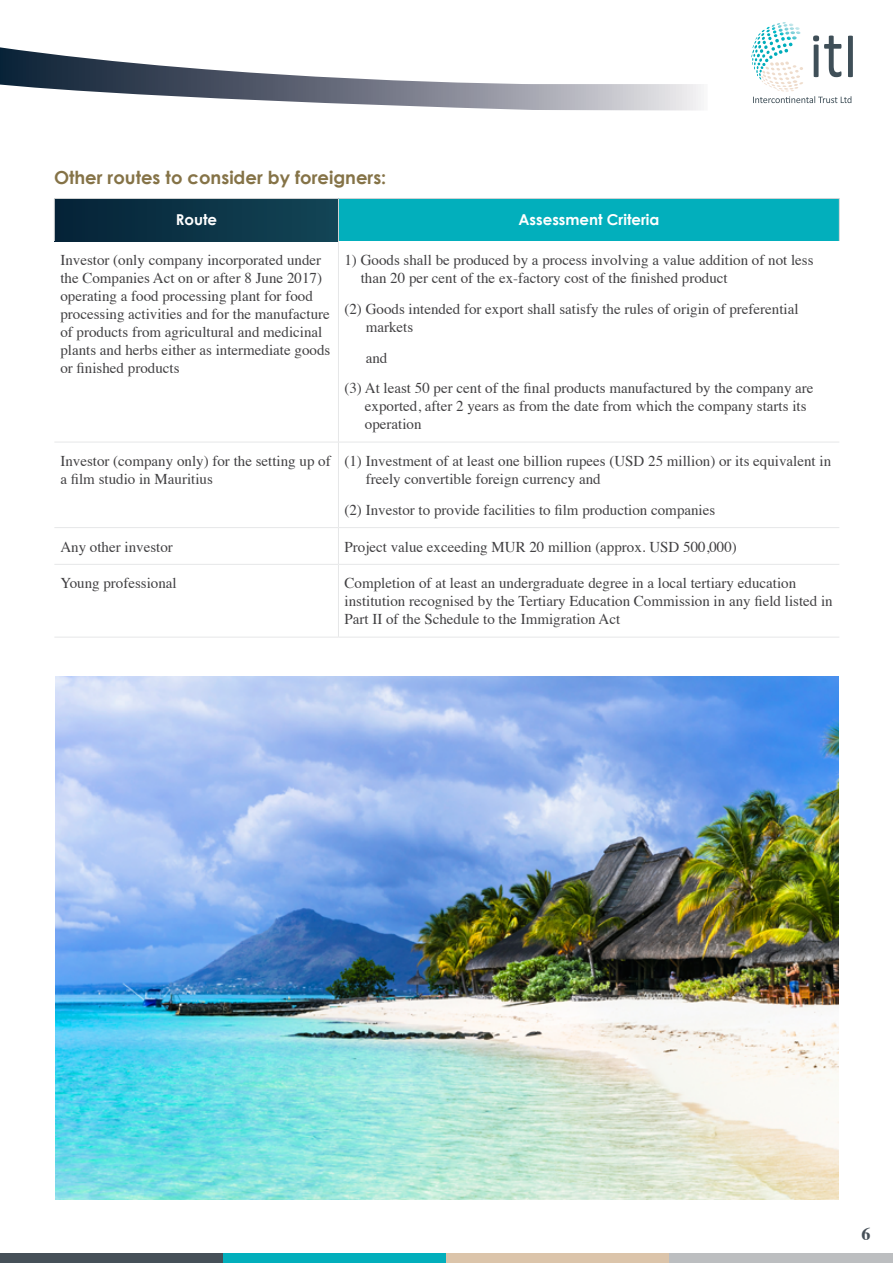
<style>
.page{position:relative;width:893px;height:1263px;background:#fff}
.page>*{position:absolute;margin:0;border:0;box-sizing:border-box;transform-origin:0 0}
.t1{font:700 18px "Century Gothic";color:#857347}
.t2{font:700 18px "Times";color:#465058}
.t3{font:15px/18px "Times";color:#414042}
.t4{font:700 15px "Century Gothic";color:#fff}
</style>
<div class="page">
<svg style="left:751px;top:22px;width:102px;height:81px"></svg>
<svg style="left:0;top:47px;width:701px;height:64px"></svg>
<div style="left:0;top:1254px;width:223px;height:9px;background:#465058"></div>
<div style="left:223px;top:1254px;width:223px;height:9px;background:#02afbc"></div>
<div style="left:446px;top:1254px;width:224px;height:9px;background:#dbc4aa"></div>
<div style="left:670px;top:1254px;width:223px;height:9px;background:#bcbec0"></div>
<div style="left:54px;top:198px;width:284px;height:43px;background:linear-gradient(to right,#052237,#134556)"></div>
<div style="left:338px;top:198px;width:501px;height:43px;background:#02afbc"></div>
<hr style="left:338px;top:198px;width:502px;height:1px;background:#d1d3d4">
<hr style="left:839px;top:199px;width:1px;height:42px;background:#d1d3d4">
<hr style="left:54px;top:198px;width:284px;height:1px;background:#d1d3d4">
<hr style="left:54px;top:199px;width:1px;height:42px;background:#d1d3d4">
<hr style="left:338px;top:199px;width:1px;height:42px;background:#d1d3d4">
<hr style="left:338px;top:241px;width:1px;height:201px;background:#e6e7e8">
<hr style="left:54px;top:442px;width:284px;height:1px;background:#e6e7e8">
<hr style="left:338px;top:442px;width:501px;height:1px;background:#e6e7e8">
<hr style="left:338px;top:442px;width:1px;height:85px;background:#e6e7e8">
<hr style="left:54px;top:527px;width:284px;height:1px;background:#e6e7e8">
<hr style="left:338px;top:527px;width:501px;height:1px;background:#e6e7e8">
<hr style="left:338px;top:528px;width:1px;height:36px;background:#e6e7e8">
<hr style="left:54px;top:564px;width:284px;height:1px;background:#e6e7e8">
<hr style="left:338px;top:564px;width:501px;height:1px;background:#e6e7e8">
<hr style="left:338px;top:565px;width:1px;height:72px;background:#e6e7e8">
<hr style="left:54px;top:637px;width:284px;height:1px;background:#e6e7e8">
<hr style="left:338px;top:637px;width:501px;height:1px;background:#e6e7e8">
<img style="left:56px;top:676px;width:783px;height:523px">
<p class="t1" style="left:54px;top:166px;width:334px">Other routes to consider by foreigners:</p>
<p class="t4" style="left:176px;top:210px;width:43px">Route</p>
<p class="t4" style="left:518px;top:210px;width:142px">Assessment Criteria</p>
<p class="t3" style="left:60px;top:250px;width:271px">Investor (only company incorporated under the Companies Act on or after 8 June 2017) operating a food processing plant for food processing activities and for the manufacture of products from agricultural and medicinal plants and herbs either as intermediate goods or finished products</p>
<p class="t3" style="left:361px;top:250px;width:454px;text-indent:-16px">1) Goods shall be produced by a process involving a value addition of not less than 20 per cent of the ex-factory cost of the finished product</p>
<p class="t3" style="left:366px;top:298px;width:434px;text-indent:-21px">(2) Goods intended for export shall satisfy the rules of origin of preferential markets</p>
<p class="t3" style="left:344px;top:341px;width:471px;line-height:30.8px;text-indent:21px">and<br>(3) At least 50 per cent of the final products manufactured by the company are</p>
<p class="t3" style="left:365px;top:396px;width:443px">exported, after 2 years as from the date from which the company starts its operation</p>
<p class="t3" style="left:60px;top:451px;width:272px">Investor (company only) for the setting up of a film studio in Mauritius</p>
<p class="t3" style="left:366px;top:451px;width:467px;text-indent:-21px">(1) Investment of at least one billion rupees (USD 25 million) or its equivalent in freely convertible foreign currency and</p>
<p class="t3" style="left:344px;top:499px;width:372px">(2) Investor to provide facilities to film production companies</p>
<p class="t3" style="left:60px;top:536px;width:114px">Any other investor</p>
<p class="t3" style="left:344px;top:536px;width:394px">Project value exceeding MUR 20 million (approx. USD 500,000)</p>
<p class="t3" style="left:60px;top:573px;width:118px">Young professional</p>
<p class="t3" style="left:344px;top:573px;width:490px">Completion of at least an undergraduate degree in a local tertiary education institution recognised by the Tertiary Education Commission in any field listed in<br>Part II of the Schedule to the Immigration Act</p>
<p class="t2" style="left:861px;top:1217px;width:10px">6</p>
</div>
